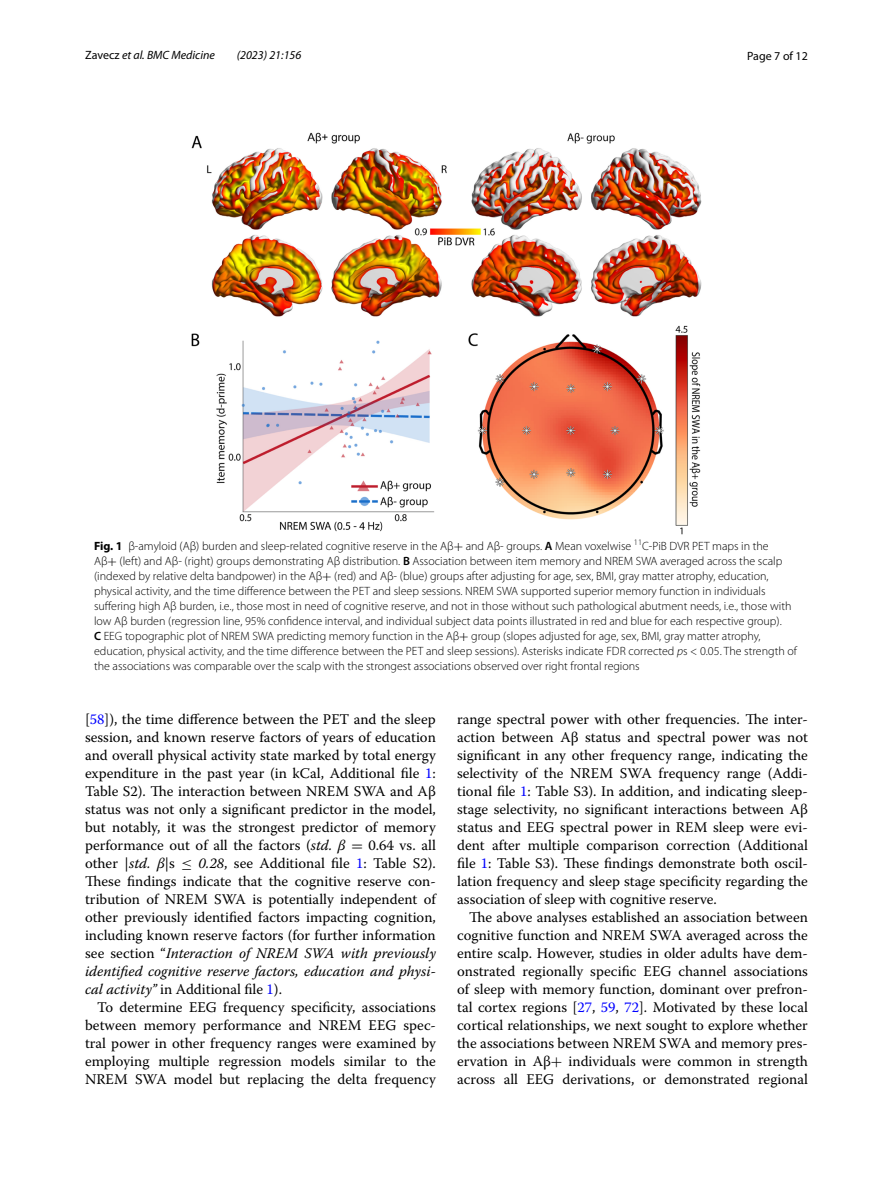
<style>
.page{position:relative;width:893px;height:1187px;background:#fff}
.page>*{position:absolute;margin:0;border:0;box-sizing:border-box;transform-origin:0 0}
.t1{font:14.7px/18px "Warnock Pro";color:#000;text-align:justify}
.t2{font:300 12px/15px "Myriad Pro";color:#000}
.t3{font:italic 12px "Myriad Pro";color:#000}
.t4{font:12px "Myriad Pro";color:#000}
.s1{font-style:normal}
.s2{font-weight:700}
.s3{font-family:"MTSY";font-weight:400}
.s4{font-weight:600}
.s5{font-style:italic}
.s6{color:#00f}
.s7{font-family:"MTSY"}
</style>
<div class="page">
<img style="left:191px;top:133px;width:511px;height:401px">
<p class="t3" style="left:85px;top:48px;width:131px"><span class="s1">Zavecz</span> et al. BMC Medicine</p>
<p class="t3" style="left:237px;top:48px;width:66px">(2023) 21:156</p>
<p class="t4" style="left:747px;top:48px;width:62px">Page 7 of 12</p>
<p class="t2" style="left:94px;top:538px;width:704px"><span class="s2">Fig. 1</span> β-amyloid (Aβ) burden and sleep-related cognitive reserve in the Aβ<span class="s3">+</span> and Aβ- groups. <span class="s4">A</span> Mean voxelwise <sup>11</sup>C-PiB DVR PET maps in the<br>Aβ<span class="s3">+</span> (left) and Aβ- (right) groups demonstrating Aβ distribution. <span class="s4">B</span> Association between item memory and NREM SWA averaged across the scalp (indexed by relative delta bandpower) in the Aβ<span class="s3">+</span> (red) and Aβ- (blue) groups after adjusting for age, sex, BMI, gray matter atrophy, education, physical activity, and the time difference between the PET and sleep sessions. NREM SWA supported superior memory function in individuals suffering high Aβ burden, i.e., those most in need of cognitive reserve, and not in those without such pathological abutment needs, i.e., those with low Aβ burden (regression line, 95% confidence interval, and individual subject data points illustrated in red and blue for each respective group).<br><span class="s4">C</span> EEG topographic plot of NREM SWA predicting memory function in the Aβ<span class="s3">+</span> group (slopes adjusted for age, sex, BMI, gray matter atrophy, education, physical activity, and the time difference between the PET and sleep sessions). Asterisks indicate FDR corrected <span class="s5">p</span>s &lt; 0.05. The strength of the associations was comparable over the scalp with the strongest associations observed over right frontal regions</p>
<p class="t1" style="left:85px;top:710px;width:352px">[<span class="s6">58</span>]), the time difference between the PET and the sleep session, and known reserve factors of years of education and overall physical activity state marked by total energy expenditure in the past year (in kCal, Additional file <span class="s6">1</span>:<br>Table S2). The interaction between NREM SWA and Aβ status was not only a significant predictor in the model, but notably, it was the strongest predictor of memory performance out of all the factors (<span class="s5">std. β</span> <span class="s7">=</span> 0.64 vs. all other |<span class="s5">std. β|</span>s <span class="s7">≤</span> <span class="s5">0.28</span>, see Additional file <span class="s6">1</span>: Table S2).<br>These findings indicate that the cognitive reserve con&shy;tribution of NREM SWA is potentially independent of other previously identified factors impacting cognition, including known reserve factors (for further information see section “<span class="s5">Interaction of NREM SWA with previously identified cognitive reserve factors, education and physi&shy;cal activity”</span> in Additional file <span class="s6">1</span>).</p>
<p class="t1" style="left:85px;top:998px;width:352px;text-indent:12px">To determine EEG frequency specificity, associations between memory performance and NREM EEG spec&shy;tral power in other frequency ranges were examined by employing multiple regression models similar to the NREM SWA model but replacing the delta frequency</p>
<p class="t1" style="left:457px;top:710px;width:352px">range spectral power with other frequencies. The inter&shy;action between Aβ status and spectral power was not significant in any other frequency range, indicating the selectivity of the NREM SWA frequency range (Addi&shy;tional file <span class="s6">1</span>: Table S3). In addition, and indicating sleep&shy;stage selectivity, no significant interactions between Aβ status and EEG spectral power in REM sleep were evi&shy;dent after multiple comparison correction (Additional file <span class="s6">1</span>: Table S3). These findings demonstrate both oscil&shy;lation frequency and sleep stage specificity regarding the association of sleep with cognitive reserve.</p>
<p class="t1" style="left:457px;top:908px;width:352px;text-indent:12px">The above analyses established an association between cognitive function and NREM SWA averaged across the entire scalp. However, studies in older adults have dem&shy;onstrated regionally specific EEG channel associations of sleep with memory function, dominant over prefron&shy;tal cortex regions [<span class="s6">27</span>, <span class="s6">59</span>, <span class="s6">72</span>]. Motivated by these local cortical relationships, we next sought to explore whether the associations between NREM SWA and memory pres&shy;ervation in Aβ<span class="s7">+</span> individuals were common in strength across all EEG derivations, or demonstrated regional</p>
</div>
